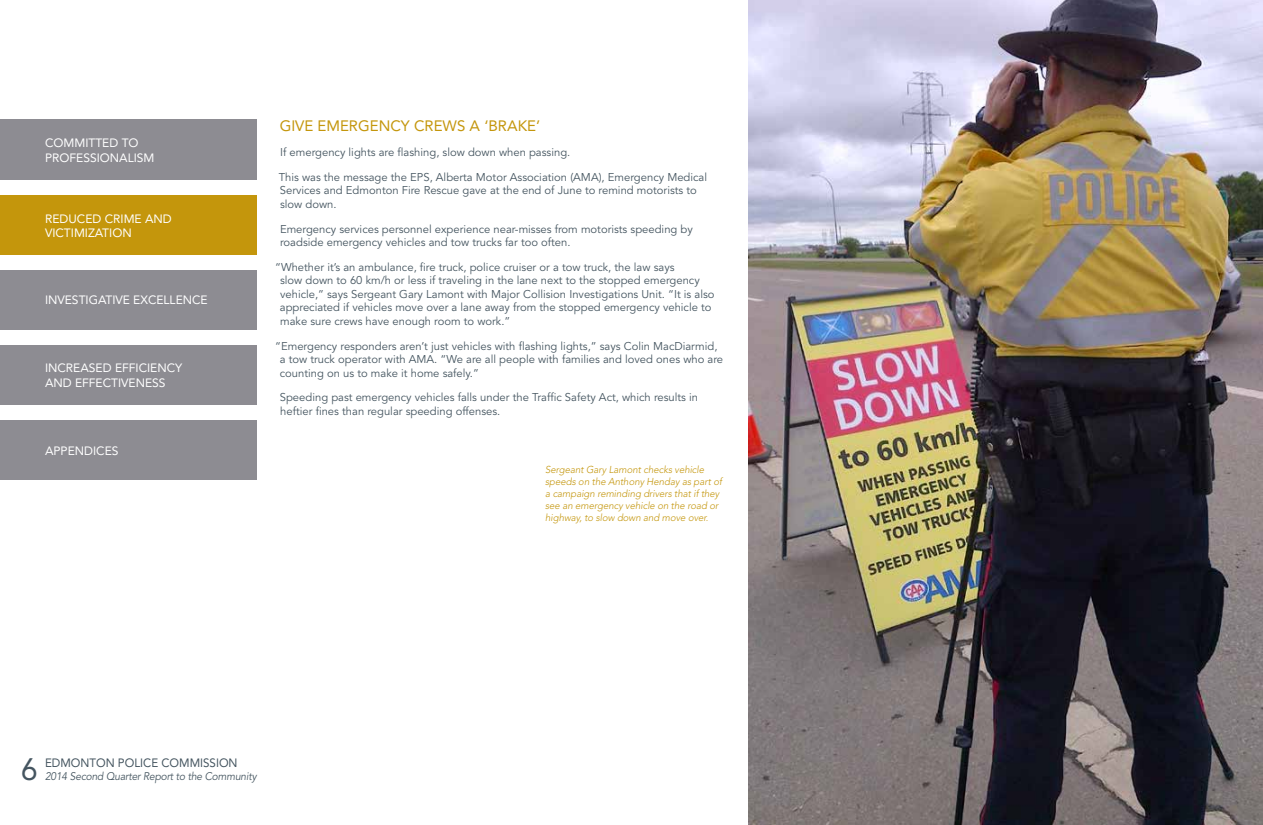
<style>
.page{position:relative;width:1263px;height:825px;background:#fff}
.page>*{position:absolute;margin:0;border:0;box-sizing:border-box;transform-origin:0 0}
.t1{font:30.75px "Avenir";color:#455560;scale:.96 1}
.t2{font:15px "Avenir";color:#c4960c}
.t3{font:12px/14.4px "Avenir";color:#fff}
.t4{font:12px "Avenir";color:#455560;scale:.96 1}
.t5{font:11.25px/13.5px "Avenir";color:#455560}
.t6{font:italic 11px "Avenir";letter-spacing:-.015em;color:#455560;scale:.93 1}
.t7{font:italic 300 10px/12px "Avenir";letter-spacing:-.005em;color:#c4960c}
</style>
<div class="page">
<div style="left:0;top:120px;width:257px;height:60px;background:#8d8c92"></div>
<div style="left:0;top:195px;width:257px;height:60px;background:#c4960c"></div>
<div style="left:0;top:270px;width:257px;height:60px;background:#8d8c92"></div>
<div style="left:0;top:420px;width:257px;height:60px;background:#8d8c92"></div>
<div style="left:0;top:345px;width:257px;height:60px;background:#8d8c92"></div>
<img style="left:748px;top:0;width:514px;height:825px">
<p class="t3" style="left:45px;top:136px;width:111px">COMMITTED TO<br>PROFESSIONALISM</p>
<p class="t3" style="left:45px;top:211px;width:128px">REDUCED CRIME AND<br>VICTIMIZATION</p>
<p class="t3" style="left:45px;top:293px;width:164px">INVESTIGATIVE EXCELLENCE</p>
<p class="t3" style="left:45px;top:361px;width:139px">INCREASED EFFICIENCY<br>AND EFFECTIVENESS</p>
<p class="t3" style="left:45px;top:443px;width:75px">APPENDICES</p>
<h2 class="t2" style="left:280px;top:117px;width:262px">GIVE EMERGENCY CREWS A ‘BRAKE’</h2>
<p class="t5" style="left:279px;top:140px;width:430px;line-height:24.8px">If emergency lights are flashing, slow down when passing.<br>This was the message the EPS, Alberta Motor Association (AMA), Emergency Medical</p>
<p class="t5" style="left:280px;top:184px;width:418px">Services and Edmonton Fire Rescue gave at the end of June to remind motorists to slow down.</p>
<p class="t5" style="left:280px;top:222px;width:414px">Emergency services personnel experience near-misses from motorists speeding by roadside emergency vehicles and tow trucks far too often.</p>
<p class="t5" style="left:280px;top:261px;width:436px;text-indent:-5px">“Whether it’s an ambulance, fire truck, police cruiser or a tow truck, the law says<br>slow down to 60 km/h or less if traveling in the lane next to the stopped emergency vehicle,” says Sergeant Gary Lamont with Major Collision Investigations Unit. “It is also appreciated if vehicles move over a lane away from the stopped emergency vehicle to make sure crews have enough room to work.”</p>
<p class="t5" style="left:280px;top:339px;width:445px;text-indent:-5px">“Emergency responders aren’t just vehicles with flashing lights,” says Colin MacDiarmid, a tow truck operator with AMA. “We are all people with families and loved ones who are counting on us to make it home safely.”</p>
<p class="t5" style="left:280px;top:391px;width:420px">Speeding past emergency vehicles falls under the Traffic Safety Act, which results in heftier fines than regular speeding offenses.</p>
<p class="t7" style="left:545px;top:463px;width:178px">Sergeant Gary Lamont checks vehicle speeds on the Anthony Henday as part of a campaign reminding drivers that if they see an emergency vehicle on the road or highway, to slow down and move over.</p>
<h1 class="t1" style="left:21px;top:751px;width:19px">6</h1>
<p class="t4" style="left:45px;top:756px;width:202px">EDMONTON POLICE COMMISSION</p>
<p class="t6" style="left:45px;top:770px;width:229px">2014 Second Quarter Report to the Community</p>
</div>
